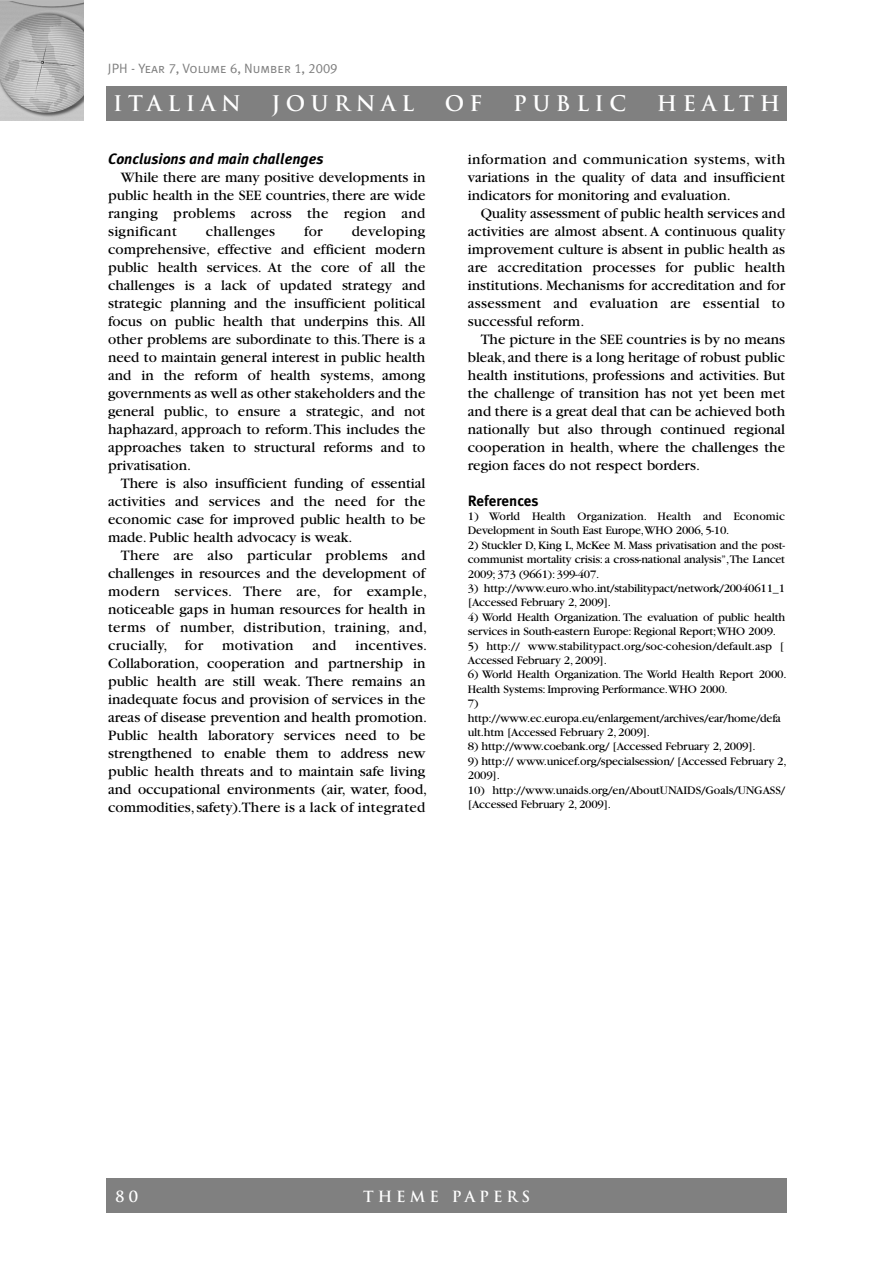
<style>
.page{position:relative;width:893px;height:1263px;background:#fff}
.page>*{position:absolute;margin:0;border:0;box-sizing:border-box;transform-origin:0 0}
.t1{font:700 21px "Trajan";letter-spacing:.265em;color:#fff}
.t2{font:15px/18px "Garamond";color:#000;text-align:justify}
.t3{font:italic 700 15px "Meta Plus";color:#000}
.t4{font:15px "Garamond";letter-spacing:.02em;color:#000}
.t5{font:700 15px "Trajan";letter-spacing:.265em;color:#fff}
.t6{font:700 15px "Meta Plus";color:#000}
.t7{font:13.5px "Meta Plus Normal Caps";color:#808080}
.t8{font:12px/14.4px "Garamond";letter-spacing:-.015em;color:#000}
.t9{font:12px/14.4px "Garamond";letter-spacing:.005em;color:#000}
</style>
<div class="page">
<div style="left:0;top:0;width:84px;height:5px;background:#b8b8b8"></div>
<img style="left:0;top:1px;width:84px;height:119px">
<div style="left:106px;top:1179px;width:681px;height:34px;background:#808080"></div>
<div style="left:106px;top:86px;width:681px;height:34px;background:#808080"></div>
<p class="t7" style="left:108px;top:60px;width:231px">JPH - Year 7, Volume 6, Number 1, 2009</p>
<h1 class="t1" style="left:113px;top:91px;width:129px">ITALIAN</h1>
<h1 class="t1" style="left:272px;top:91px;width:144px">JOURNAL</h1>
<h1 class="t1" style="left:445px;top:91px;width:39px">O F</h1>
<h1 class="t1" style="left:513px;top:91px;width:115px">PUBLIC</h1>
<h1 class="t1" style="left:657px;top:91px;width:125px">HEALTH</h1>
<p class="t3" style="left:108px;top:150px;width:217px">Conclusions and main challenges</p>
<p class="t2" style="left:108px;top:169px;width:319px;text-indent:13px">While there are many positive developments in public health in the SEE countries, there are wide ranging problems across the region and significant</p>
<p class="t4" style="left:206px;top:226px;width:71px">challenges</p>
<p class="t2" style="left:304px;top:223px;width:20px">for</p>
<p class="t2" style="left:108px;top:223px;width:319px;text-indent:244px">developing comprehensive, effective and efficient modern public health services. At the core of all the challenges is a lack of updated strategy and strategic planning and the insufficient political focus on public health that underpins this. All other problems are subordinate to this.There is a need to maintain general interest in public health and in the reform of health systems, among governments as well as other stakeholders and the general public, to ensure a strategic, and not haphazard, approach to reform.This includes the approaches taken to structural reforms and to privatisation.</p>
<p class="t2" style="left:108px;top:475px;width:319px;text-indent:13px">There is also insufficient funding of essential activities and services and the need for the economic case for improved public health to be made. Public health advocacy is weak.</p>
<p class="t2" style="left:108px;top:547px;width:321px;text-indent:13px">There are also particular problems and challenges in resources and the development of modern services. There are, for example, noticeable gaps in human resources for health in terms of number, distribution, training, and, crucially, for</p>
<p class="t4" style="left:222px;top:640px;width:73px">motivation</p>
<p class="t2" style="left:313px;top:637px;width:25px">and</p>
<p class="t2" style="left:108px;top:637px;width:321px;text-align:left;text-indent:247px">incentives.<br>Collaboration, cooperation and partnership in public health are still weak. There remains an inadequate focus and provision of services in the areas of disease prevention and health promotion.<br>Public health laboratory services need to be strengthened to enable them to address new public health threats and to maintain safe living and occupational environments (air, water, food, commodities,safety).There is a lack of integrated</p>
<p class="t2" style="left:468px;top:151px;width:319px">information and communication systems, with variations in the quality of data and insufficient indicators for monitoring and evaluation.</p>
<p class="t2" style="left:468px;top:205px;width:319px;text-indent:13px">Quality assessment of public health services and activities are almost absent.A continuous quality improvement culture is absent in public health as are accreditation processes for public health institutions. Mechanisms for accreditation and for assessment and evaluation are essential to successful reform.</p>
<p class="t2" style="left:468px;top:331px;width:319px;text-indent:13px">The picture in the SEE countries is by no means bleak, and there is a long heritage of robust public health institutions, professions and activities. But the challenge of transition has not yet been met and there is a great deal that can be achieved both nationally but also through continued regional cooperation in health, where the challenges the region faces do not respect borders.</p>
<p class="t6" style="left:468px;top:492px;width:72px">References</p>
<p class="t9" style="left:468px;top:510px;width:319px">1) World Health Organization. Health and Economic<br>Development in South East Europe,WHO 2006, 5-10.</p>
<p class="t8" style="left:468px;top:539px;width:319px;text-align:justify">2) Stuckler D, King L, McKee M. Mass privatisation and the post&shy;communist mortality crisis: a cross-national analysis”,The Lancet 2009; 373 (9661): 399-407.</p>
<p class="t8" style="left:468px;top:582px;width:319px">3) http://www.euro.who.int/stabilitypact/network/20040611_1 [Accessed February 2, 2009].</p>
<p class="t8" style="left:468px;top:611px;width:319px">4) World Health Organization. The evaluation of public health services in South-eastern Europe:Regional Report;WHO 2009.</p>
<p class="t8" style="left:468px;top:640px;width:318px">5) http:// www.stabilitypact.org/soc-cohesion/default.asp [<br>Accessed February 2, 2009].</p>
<p class="t8" style="left:468px;top:668px;width:320px">6) World Health Organization. The World Health Report 2000.<br>Health Systems:Improving Performance.WHO 2000.<br>7) http://www.ec.europa.eu/enlargement/archives/ear/home/defa ult.htm [Accessed February 2, 2009].</p>
<p class="t8" style="left:468px;top:740px;width:289px">8) http://www.coebank.org/ [Accessed February 2, 2009].</p>
<p class="t8" style="left:468px;top:755px;width:320px">9) http:// www.unicef.org/specialsession/ [Accessed February 2,<br>2009].</p>
<p class="t8" style="left:468px;top:784px;width:319px">10) http://www.unaids.org/en/AboutUNAIDS/Goals/UNGASS/ [Accessed February 2, 2009].</p>
<p class="t5" style="left:115px;top:1187px;width:25px">8 0</p>
<p class="t5" style="left:363px;top:1187px;width:169px">THEME PAPERS</p>
</div>
